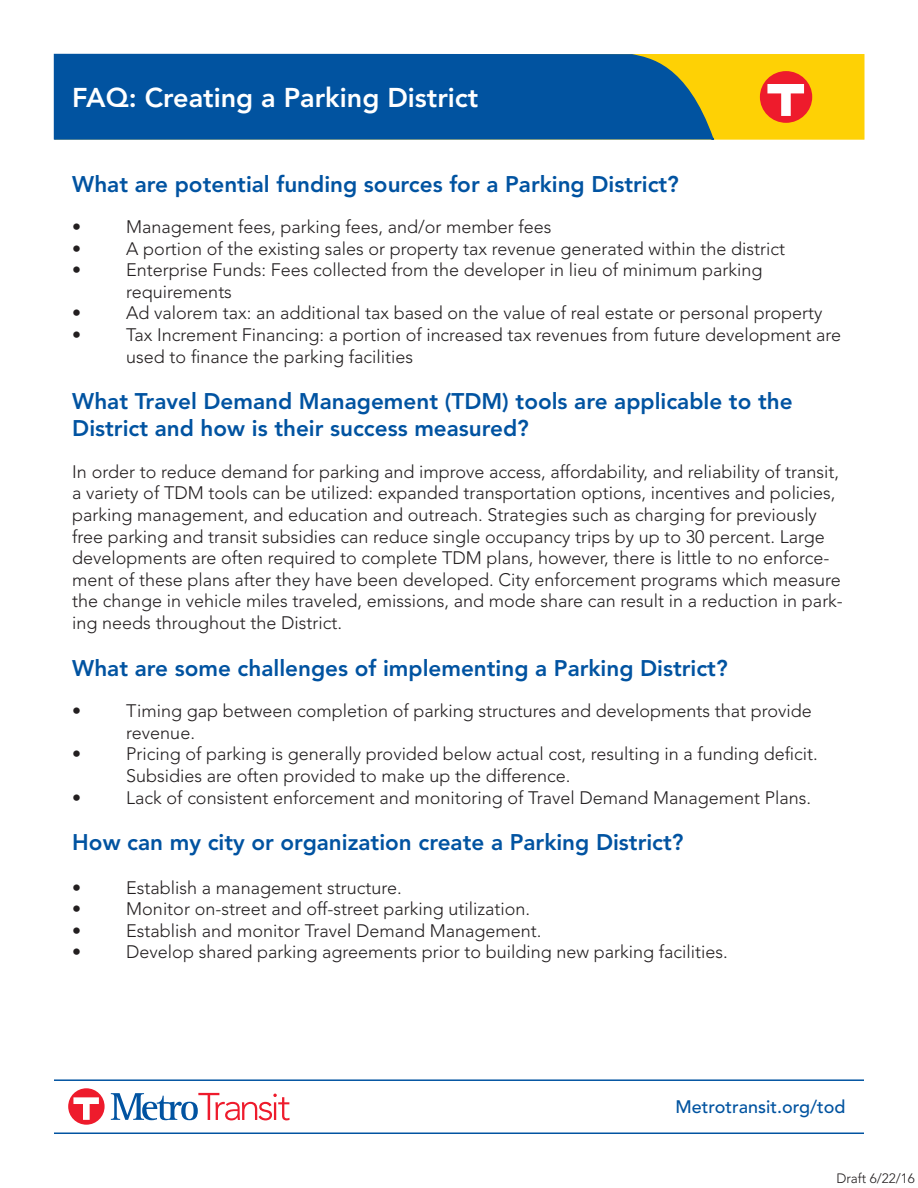
<style>
.page{position:relative;width:918px;height:1188px;background:#fff}
.page>*{position:absolute;margin:0;border:0;box-sizing:border-box;transform-origin:0 0}
.t1{font:800 27px "Avenir LT Std";color:#fff}
.t2{font:800 22.5px "Avenir LT Std";color:#0153a1}
.t3{font:300 18px/21.6px "Avenir LT Std";color:#231f20}
.t4{font:500 18px "Avenir LT Std";color:#0153a0}
.t5{font:300 13.5px "Avenir LT Std";color:#231f20}
</style>
<div class="page">
<div style="left:55px;top:55px;width:809px;height:84px;background:#fed105"></div>
<div style="left:53px;top:53px;width:662px;height:87px;background:#0153a0"></div>
<div style="left:760px;top:71px;width:52px;height:52px;background:#ee1b2c;border-radius:50%"></div>
<svg style="left:767px;top:84px;width:37px;height:32px"></svg>
<hr style="left:54px;top:138px;width:658px;height:1px;background:#0153a1">
<hr style="left:54px;top:1079px;width:810px;height:2px;background:#0153a1">
<hr style="left:54px;top:1133px;width:810px;height:1px;background:#0153a1">
<div style="left:68px;top:1088px;width:37px;height:37px;background:#ee1b2c;border-radius:50%"></div>
<svg style="left:73px;top:1097px;width:26px;height:23px"></svg>
<svg style="left:111px;top:1093px;width:179px;height:27px"></svg>
<p class="t1" style="left:72px;top:81px;width:408px">FAQ: Creating a Parking District</p>
<p class="t2" style="left:72px;top:170px;width:608px">What are potential funding sources for a Parking District?</p>
<p class="t3" style="left:72px;top:216px;width:10px">•</p>
<p class="t3" style="left:126px;top:216px;width:427px">Management fees, parking fees, and/or member fees</p>
<p class="t3" style="left:72px;top:238px;width:10px">•</p>
<p class="t3" style="left:126px;top:238px;width:660px">A portion of the existing sales or property tax revenue generated within the district</p>
<p class="t3" style="left:72px;top:259px;width:10px">•</p>
<p class="t3" style="left:126px;top:259px;width:638px">Enterprise Funds: Fees collected from the developer in lieu of minimum parking</p>
<p class="t3" style="left:126px;top:281px;width:107px">requirements</p>
<p class="t3" style="left:72px;top:302px;width:10px">•</p>
<p class="t3" style="left:126px;top:302px;width:698px">Ad valorem tax: an additional tax based on the value of real estate or personal property</p>
<p class="t3" style="left:72px;top:324px;width:10px">•</p>
<p class="t3" style="left:126px;top:324px;width:716px">Tax Increment Financing: a portion of increased tax revenues from future development are used to finance the parking facilities</p>
<p class="t2" style="left:72px;top:388px;width:722px">What Travel Demand Management (TDM) tools are applicable to the</p>
<p class="t2" style="left:72px;top:415px;width:458px">District and how is their success measured?</p>
<p class="t3" style="left:72px;top:461px;width:772px">In order to reduce demand for parking and improve access, affordability, and reliability of transit, a variety of TDM tools can be utilized: expanded transportation options, incentives and policies, parking management, and education and outreach. Strategies such as charging for previously free parking and transit subsidies can reduce single occupancy trips by up to 30 percent. Large developments are often required to complete TDM plans, however, there is little to no enforce&shy;ment of these plans after they have been developed. City enforcement programs which measure the change in vehicle miles traveled, emissions, and mode share can result in a reduction in park&shy;ing needs throughout the District.</p>
<p class="t2" style="left:72px;top:655px;width:657px">What are some challenges of implementing a Parking District?</p>
<p class="t3" style="left:72px;top:700px;width:10px">•</p>
<p class="t3" style="left:126px;top:700px;width:687px">Timing gap between completion of parking structures and developments that provide</p>
<p class="t3" style="left:126px;top:722px;width:70px">revenue.</p>
<p class="t3" style="left:72px;top:743px;width:10px">•</p>
<p class="t3" style="left:126px;top:743px;width:693px">Pricing of parking is generally provided below actual cost, resulting in a funding deficit.<br>Subsidies are often provided to make up the difference.</p>
<p class="t3" style="left:72px;top:787px;width:10px">•</p>
<p class="t3" style="left:126px;top:787px;width:687px">Lack of consistent enforcement and monitoring of Travel Demand Management Plans.</p>
<p class="t2" style="left:72px;top:829px;width:613px">How can my city or organization create a Parking District?</p>
<p class="t3" style="left:72px;top:877px;width:10px">•</p>
<p class="t3" style="left:126px;top:877px;width:277px">Establish a management structure.</p>
<p class="t3" style="left:72px;top:898px;width:10px">•</p>
<p class="t3" style="left:126px;top:898px;width:405px">Monitor on-street and off-street parking utilization.</p>
<p class="t3" style="left:72px;top:920px;width:10px">•</p>
<p class="t3" style="left:126px;top:920px;width:417px">Establish and monitor Travel Demand Management.</p>
<p class="t3" style="left:72px;top:941px;width:10px">•</p>
<p class="t3" style="left:126px;top:941px;width:603px">Develop shared parking agreements prior to building new parking facilities.</p>
<p class="t4" style="left:675px;top:1097px;width:172px">Metrotransit.org/tod</p>
<p class="t5" style="left:836px;top:1170px;width:80px">Draft 6/22/16</p>
</div>
